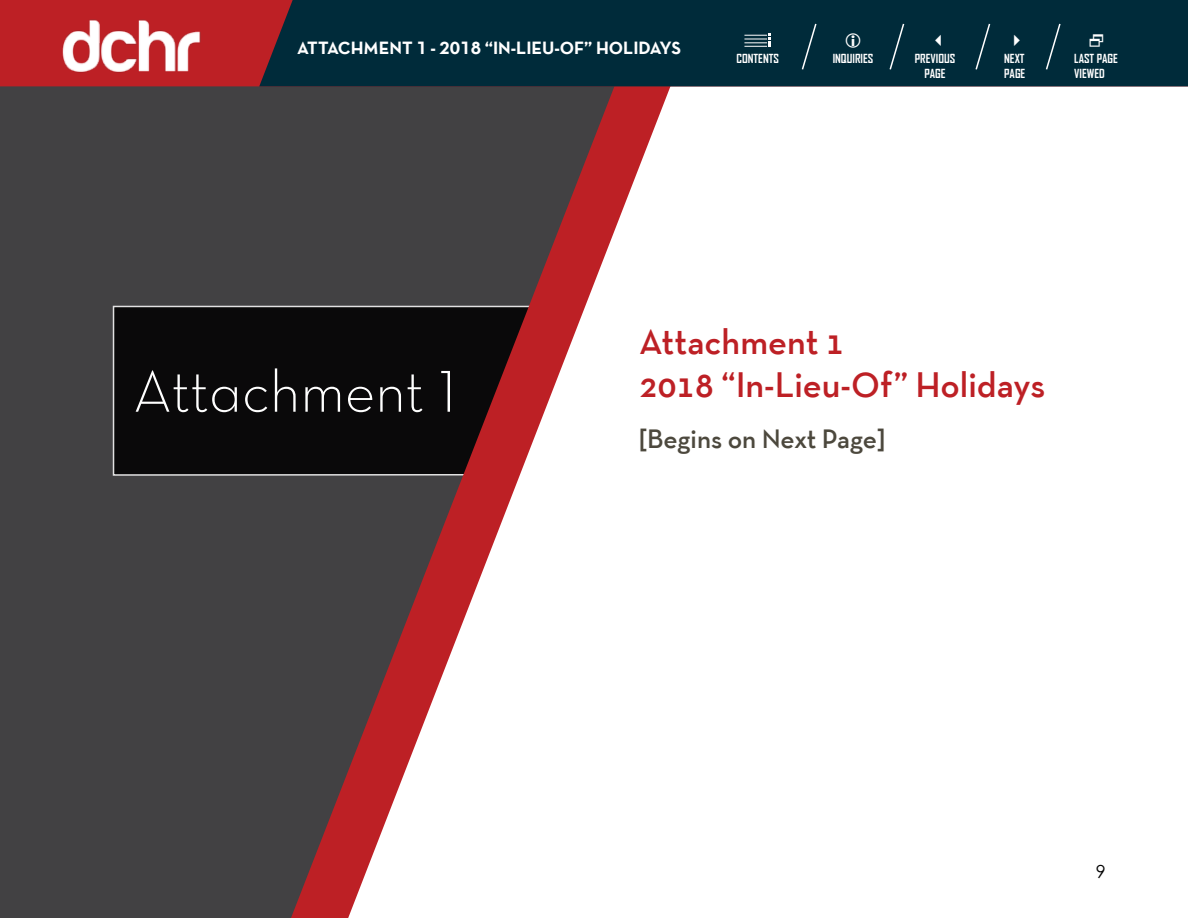
<style>
.page{position:relative;width:1188px;height:918px;background:#fff}
.page>*{position:absolute;margin:0;border:0;box-sizing:border-box;transform-origin:0 0}
.t1{font:60px "Neutra Text Light Alt";color:#fff}
.t2{font:600 36px/43.2px "Neutra Text TF";color:#bd2025}
.t3{font:600 27px "Neutra Text TF";letter-spacing:-.005em;color:#4c483d}
.t4{font:18px "Neutra Text TF Bold Alt";color:#fff}
.t5{font:18px "Century Gothic";color:#000}
.t6{font:700 12px/14.4px "Agency FB";color:#fff}
</style>
<div class="page">
<div style="left:0;top:86px;width:291px;height:832px;background:#424143"></div>
<div style="left:112px;top:305px;width:179px;height:172px;background:#0a090a"></div>
<svg style="left:291px;top:86px;width:413px;height:832px"></svg>
<div style="left:0;top:0;width:259px;height:86px;background:#bd2025"></div>
<img style="left:54px;top:13px;width:150px;height:68px">
<div style="left:259px;top:0;width:929px;height:86px;background:#002b3a"></div>
<svg style="left:801px;top:22px;width:17px;height:49px"></svg>
<svg style="left:888px;top:22px;width:17px;height:49px"></svg>
<svg style="left:974px;top:22px;width:17px;height:49px"></svg>
<svg style="left:1045px;top:22px;width:17px;height:49px"></svg>
<svg style="left:744px;top:33px;width:27px;height:14px"></svg>
<svg style="left:846px;top:34px;width:14px;height:14px"></svg>
<svg style="left:1090px;top:34px;width:13px;height:12px"></svg>
<svg style="left:935px;top:35px;width:6px;height:11px"></svg>
<svg style="left:1014px;top:35px;width:6px;height:11px"></svg>
<h3 class="t4" style="left:297px;top:37px;width:386px">ATTACHMENT 1 - 2018 “IN-LIEU-OF” HOLIDAYS</h3>
<p class="t6" style="left:737px;top:51px;width:44px">CONTENTS</p>
<p class="t6" style="left:833px;top:51px;width:42px">INQUIRIES</p>
<p class="t6" style="left:915px;top:51px;width:42px;text-align:center">PREVIOUS<br>PAGE</p>
<p class="t6" style="left:1004px;top:51px;width:23px">NEXT<br>PAGE</p>
<p class="t6" style="left:1074px;top:51px;width:45px">LAST PAGE<br>VIEWED</p>
<h1 class="t1" style="left:133px;top:355px;width:325px">Attachment 1</h1>
<h2 class="t2" style="left:639px;top:319px;width:408px">Attachment 1<br>2018 “In-Lieu-Of” Holidays</h2>
<h3 class="t3" style="left:639px;top:422px;width:248px">[Begins on Next Page]</h3>
<h3 class="t5" style="left:1096px;top:858px;width:11px">9</h3>
</div>
